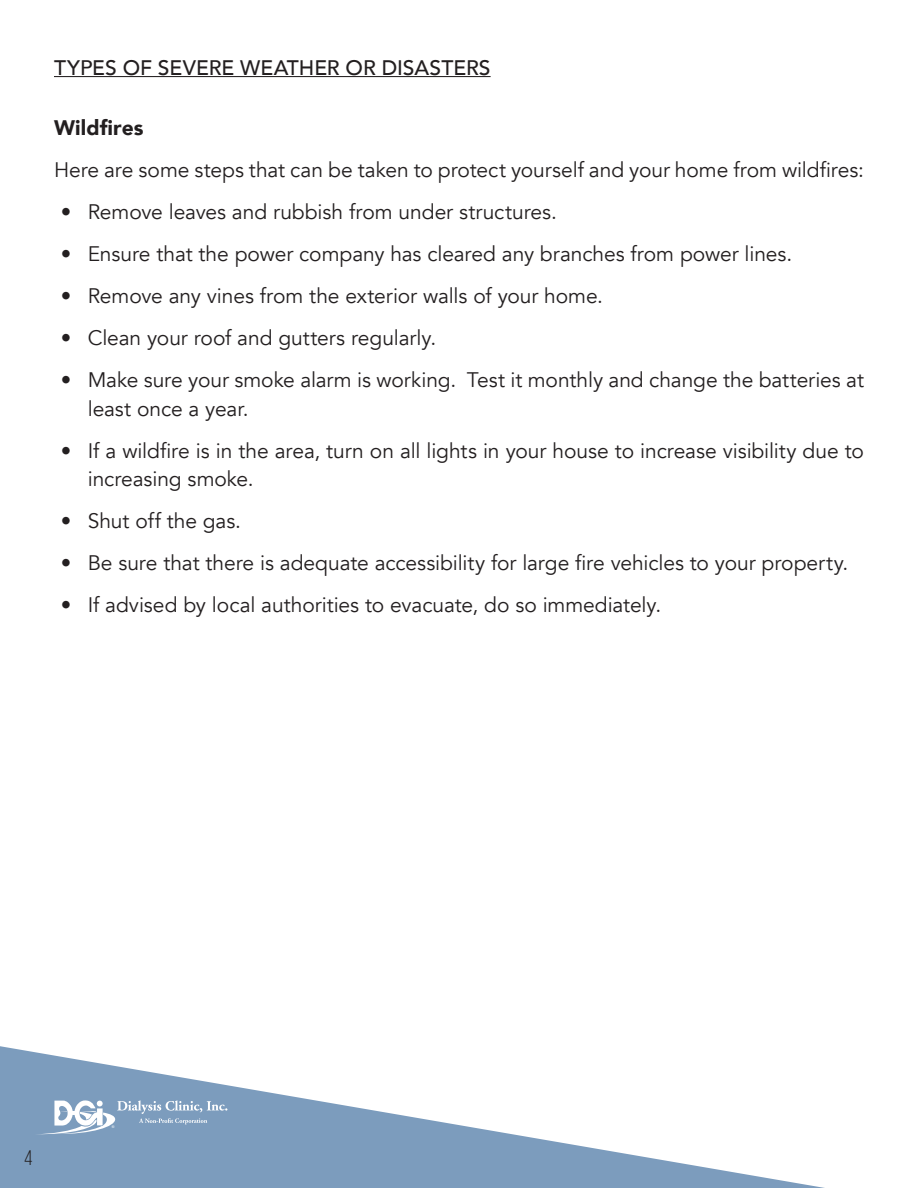
<style>
.page{position:relative;width:918px;height:1188px;background:#fff}
.page>*{position:absolute;margin:0;border:0;box-sizing:border-box;transform-origin:0 0}
.t1{font:21px/28.5px "Avenir";letter-spacing:-.005em;color:#231f20}
.t2{font:500 21px "Avenir";letter-spacing:-.005em;color:#231f20}
.t3{font:900 21px "Avenir";letter-spacing:.005em;color:#231f20}
.t4{font:21px "Bebas Neue";color:#231f20}
.t5{font:3.75px "Arial";color:#fff}
</style>
<div class="page">
<svg style="left:0;top:1046px;width:825px;height:142px"></svg>
<svg style="left:35px;top:1100px;width:192px;height:34px;background:#98b1cb"></svg>
<hr style="left:54px;top:76px;width:437px;height:1px;background:#231f20">
<p class="t2" style="left:54px;top:50px;width:438px">TYPES OF SEVERE WEATHER OR DISASTERS</p>
<p class="t3" style="left:54px;top:110px;width:91px">Wildfires</p>
<p class="t1" style="left:54px;top:156px;width:811px">Here are some steps that can be taken to protect yourself and your home from wildfires:</p>
<p class="t1" style="left:61px;top:198px;width:498px">• Remove leaves and rubbish from under structures.</p>
<p class="t1" style="left:61px;top:240px;width:733px">• Ensure that the power company has cleared any branches from power lines.</p>
<p class="t1" style="left:61px;top:282px;width:544px">• Remove any vines from the exterior walls of your home.</p>
<p class="t1" style="left:61px;top:324px;width:377px">• Clean your roof and gutters regularly.</p>
<p class="t1" style="left:88px;top:366px;width:778px;text-indent:-27px">• Make sure your smoke alarm is working. Test it monthly and change the batteries at least once a year.</p>
<p class="t1" style="left:88px;top:436px;width:778px;text-indent:-27px">• If a wildfire is in the area, turn on all lights in your house to increase visibility due to increasing smoke.</p>
<p class="t1" style="left:61px;top:507px;width:182px">• Shut off the gas.</p>
<p class="t1" style="left:61px;top:549px;width:789px">• Be sure that there is adequate accessibility for large fire vehicles to your property.</p>
<p class="t1" style="left:61px;top:591px;width:602px">• If advised by local authorities to evacuate, do so immediately.</p>
<p class="t4" style="left:24px;top:1147px;width:10px">4</p>
<p class="t5" style="left:112px;top:1124px;width:4px">®</p>
</div>
